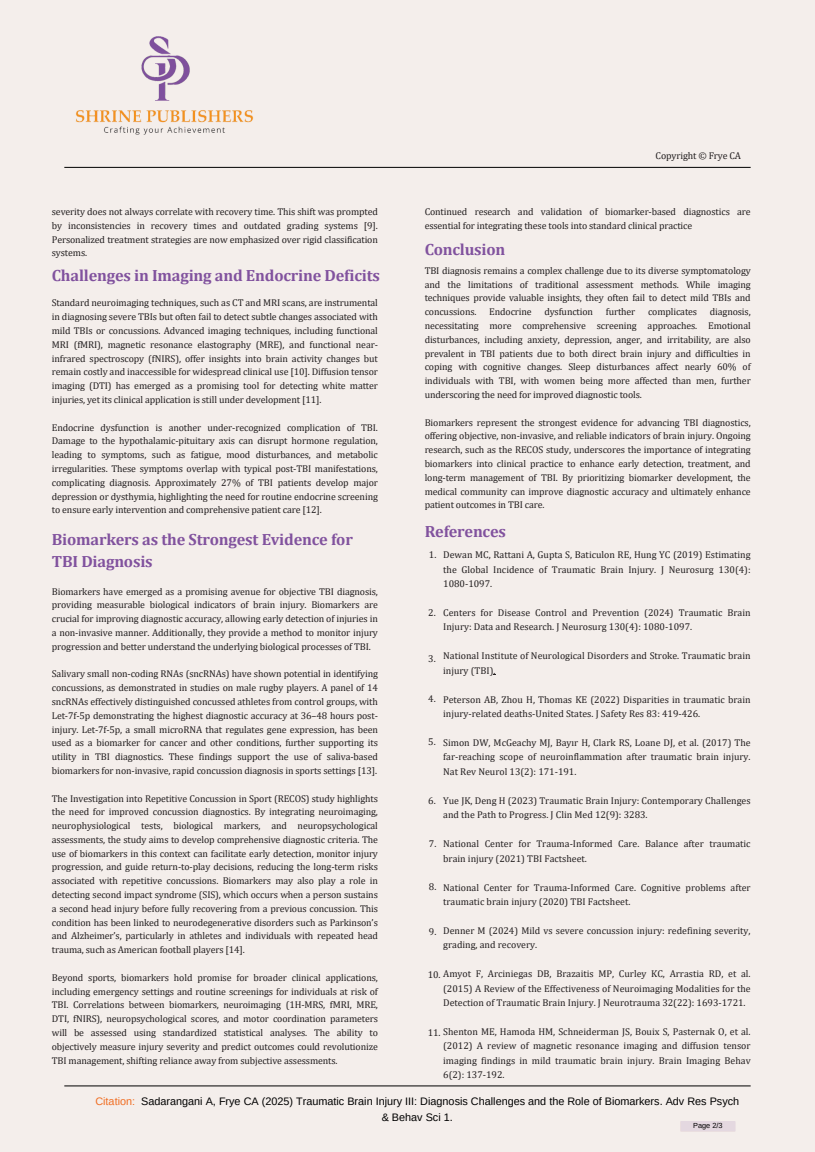
<style>
.page{position:relative;width:815px;height:1152px;background:#fff}
.page>*{position:absolute;margin:0;border:0;box-sizing:border-box;transform-origin:0 0}
.t1{font:700 16.28px/22.3px "Cambria";letter-spacing:-.01em;color:#81529e}
.t2{font:10.85px "Arimo";color:#000}
.t3{font:9.89px/13.8px "Cambria";color:#231f20;text-align:justify}
.t4{font:7.35px "Arimo";color:#000}
.s1{color:#f06d22}
</style>
<div class="page">
<div style="left:0;top:0;width:814px;height:1151px;background:#f4eeeb"></div>
<img style="left:75px;top:36px;width:179px;height:99px">
<hr style="left:64px;top:167px;width:686px;height:1px;background:#000">
<hr style="left:64px;top:1085px;width:686px;height:1px;background:#000">
<svg style="left:680px;top:1120px;width:55px;height:11px"></svg>
<svg style="left:680px;top:1121px;width:55px;height:9px"></svg>
<div style="left:681px;top:1121px;width:53px;height:9px;background:#e4d8e0"></div>
<h2 class="t3" style="left:52px;top:204px;width:327px">severity does not always correlate with recovery time. This shift was prompted by inconsistencies in recovery times and outdated grading systems [9].<br>Personalized treatment strategies are now emphasized over rigid classification systems.</h2>
<h1 class="t1" style="left:52px;top:263px;width:329px">Challenges in Imaging and Endocrine Deficits</h1>
<h1 class="t3" style="left:52px;top:296px;width:327px">Standard neuroimaging techniques, such as CT and MRI scans, are instrumental in diagnosing severe TBIs but often fail to detect subtle changes associated with mild TBIs or concussions. Advanced imaging techniques, including functional MRI (fMRI), magnetic resonance elastography (MRE), and functional near&shy;infrared spectroscopy (fNIRS), offer insights into brain activity changes but remain costly and inaccessible for widespread clinical use [10]. Diffusion tensor imaging (DTI) has emerged as a promising tool for detecting white matter injuries, yet its clinical application is still under development [11].</h1>
<h2 class="t3" style="left:52px;top:420px;width:327px">Endocrine dysfunction is another under-recognized complication of TBI.<br>Damage to the hypothalamic-pituitary axis can disrupt hormone regulation, leading to symptoms, such as fatigue, mood disturbances, and metabolic irregularities. These symptoms overlap with typical post-TBI manifestations, complicating diagnosis. Approximately 27% of TBI patients develop major depression or dysthymia, highlighting the need for routine endocrine screening to ensure early intervention and comprehensive patient care [12].</h2>
<h2 class="t1" style="left:52px;top:527px;width:302px">Biomarkers as the Strongest Evidence for<br>TBI Diagnosis</h2>
<h2 class="t3" style="left:52px;top:584px;width:327px">Biomarkers have emerged as a promising avenue for objective TBI diagnosis, providing measurable biological indicators of brain injury. Biomarkers are crucial for improving diagnostic accuracy, allowing early detection of injuries in a non-invasive manner. Additionally, they provide a method to monitor injury progression and better understand the underlying biological processes of TBI.</h2>
<h2 class="t3" style="left:52px;top:666px;width:327px">Salivary small non-coding RNAs (sncRNAs) have shown potential in identifying concussions, as demonstrated in studies on male rugby players. A panel of 14 sncRNAs effectively distinguished concussed athletes from control groups, with Let-7f-5p demonstrating the highest diagnostic accuracy at 36–48 hours post&shy;injury. Let-7f-5p, a small microRNA that regulates gene expression, has been used as a biomarker for cancer and other conditions, further supporting its utility in TBI diagnostics. These findings support the use of saliva-based biomarkers for non-invasive, rapid concussion diagnosis in sports settings [13].</h2>
<h2 class="t3" style="left:52px;top:790px;width:327px">The Investigation into Repetitive Concussion in Sport (RECOS) study highlights the need for improved concussion diagnostics. By integrating neuroimaging, neurophysiological tests, biological markers, and neuropsychological assessments, the study aims to develop comprehensive diagnostic criteria. The use of biomarkers in this context can facilitate early detection, monitor injury progression, and guide return-to-play decisions, reducing the long-term risks associated with repetitive concussions. Biomarkers may also play a role in detecting second impact syndrome (SIS), which occurs when a person sustains a second head injury before fully recovering from a previous concussion. This condition has been linked to neurodegenerative disorders such as Parkinson’s and Alzheimer’s, particularly in athletes and individuals with repeated head trauma, such as American football players [14].</h2>
<h2 class="t3" style="left:52px;top:970px;width:327px">Beyond sports, biomarkers hold promise for broader clinical applications, including emergency settings and routine screenings for individuals at risk of TBI. Correlations between biomarkers, neuroimaging (1H-MRS, fMRI, MRE, DTI, fNIRS), neuropsychological scores, and motor coordination parameters will be assessed using standardized statistical analyses. The ability to objectively measure injury severity and predict outcomes could revolutionize TBI management, shifting reliance away from subjective assessments.</h2>
<p class="t3" style="left:655px;top:148px;width:87px">Copyright © Frye CA</p>
<h2 class="t3" style="left:424px;top:204px;width:327px">Continued research and validation of biomarker-based diagnostics are essential for integrating these tools into standard clinical practice</h2>
<h2 class="t1" style="left:424px;top:238px;width:82px">Conclusion</h2>
<h2 class="t3" style="left:424px;top:263px;width:327px">TBI diagnosis remains a complex challenge due to its diverse symptomatology and the limitations of traditional assessment methods. While imaging techniques provide valuable insights, they often fail to detect mild TBIs and concussions.</h2>
<h2 class="t3" style="left:489px;top:304px;width:44px">Endocrine</h2>
<h2 class="t3" style="left:544px;top:304px;width:50px">dysfunction</h2>
<h2 class="t3" style="left:605px;top:304px;width:31px">further</h2>
<h2 class="t3" style="left:648px;top:304px;width:51px">complicates</h2>
<h2 class="t3" style="left:424px;top:304px;width:327px;text-indent:285px">diagnosis, necessitating more comprehensive screening approaches. Emotional disturbances, including anxiety, depression, anger, and irritability, are also prevalent in TBI patients due to both direct brain injury and difficulties in coping with cognitive changes. Sleep disturbances affect nearly 60% of individuals with TBI, with women being more affected than men, further underscoring the need for improved diagnostic tools.</h2>
<h2 class="t3" style="left:424px;top:415px;width:327px">Biomarkers represent the strongest evidence for advancing TBI diagnostics, offering objective, non-invasive, and reliable indicators of brain injury. Ongoing research, such as the RECOS study, underscores the importance of integrating biomarkers into clinical practice to enhance early detection, treatment, and long-term management of TBI. By prioritizing biomarker development, the medical community can improve diagnostic accuracy and ultimately enhance patient outcomes in TBI care.</h2>
<h2 class="t1" style="left:424px;top:520px;width:83px">References</h2>
<h2 class="t3" style="left:443px;top:547px;width:309px;line-height:14.4px">Dewan MC, Rattani A, Gupta S, Baticulon RE, Hung YC (2019) Estimating the Global Incidence of Traumatic Brain Injury. J Neurosurg 130(4):<br>1080-1097.</h2>
<h1 class="t3" style="left:443px;top:605px;width:309px;line-height:14.4px">Centers for Disease Control and Prevention (2024) Traumatic Brain<br>Injury: Data and Research. J Neurosurg 130(4): 1080-1097.</h1>
<h2 class="t3" style="left:443px;top:648px;width:309px;line-height:14.4px">National Institute of Neurological Disorders and Stroke. Traumatic brain injury (TBI).</h2>
<h1 class="t3" style="left:443px;top:691px;width:309px;line-height:14.4px">Peterson AB, Zhou H, Thomas KE (2022) Disparities in traumatic brain injury-related deaths-United States. J Safety Res 83: 419-426.</h1>
<h2 class="t3" style="left:443px;top:735px;width:309px;line-height:14.4px">Simon DW, McGeachy MJ, Bayır H, Clark RS, Loane DJ, et al. (2017) The far-reaching scope of neuroinflammation after traumatic brain injury.<br>Nat Rev Neurol 13(2): 171-191.</h2>
<h2 class="t3" style="left:443px;top:792px;width:309px;line-height:14.4px">Yue JK, Deng H (2023) Traumatic Brain Injury: Contemporary Challenges and the Path to Progress. J Clin Med 12(9): 3283.</h2>
<h2 class="t3" style="left:443px;top:836px;width:309px;line-height:14.4px">National Center for Trauma-Informed Care. Balance after traumatic brain injury (2021) TBI Factsheet.</h2>
<h2 class="t3" style="left:443px;top:879px;width:309px;line-height:14.4px">National Center for Trauma-Informed Care. Cognitive problems after traumatic brain injury (2020) TBI Factsheet.</h2>
<h2 class="t3" style="left:443px;top:922px;width:309px;line-height:14.4px">Denner M (2024) Mild vs severe concussion injury: redefining severity, grading, and recovery.</h2>
<h2 class="t3" style="left:443px;top:966px;width:309px;line-height:14.4px;text-indent:-16px">10. Amyot F, Arciniegas DB, Brazaitis MP, Curley KC, Arrastia RD, et al. (2015) A Review of the Effectiveness of Neuroimaging Modalities for the Detection of Traumatic Brain Injury. J Neurotrauma 32(22): 1693-1721.</h2>
<h2 class="t3" style="left:443px;top:1023px;width:309px;line-height:14.4px">Shenton ME, Hamoda HM, Schneiderman JS, Bouix S, Pasternak O, et al. (2012) A review of magnetic resonance imaging and diffusion tensor imaging findings in mild traumatic brain injury. Brain Imaging Behav 6(2): 137-192.</h2>
<h2 class="t3" style="left:429px;top:547px;width:9px">1.</h2>
<h2 class="t3" style="left:428px;top:605px;width:9px">2.</h2>
<h2 class="t3" style="left:428px;top:650px;width:9px">3.</h2>
<h2 class="t3" style="left:428px;top:691px;width:9px">4.</h2>
<h2 class="t3" style="left:428px;top:734px;width:9px">5.</h2>
<h2 class="t3" style="left:428px;top:793px;width:9px">6.</h2>
<h2 class="t3" style="left:429px;top:835px;width:9px">7.</h2>
<h2 class="t3" style="left:429px;top:879px;width:9px">8.</h2>
<h2 class="t3" style="left:429px;top:924px;width:9px">9.</h2>
<p class="t3" style="left:427px;top:1025px;width:14px">11.</p>
<p class="t2" style="left:95px;top:1095px;width:645px"><span class="s1">Citation:</span> Sadarangani A, Frye CA (2025) Traumatic Brain Injury III: Diagnosis Challenges and the Role of Biomarkers. Adv Res Psych</p>
<h2 class="t2" style="left:381px;top:1110px;width:73px">&amp; Behav Sci 1.</h2>
<h2 class="t4" style="left:693px;top:1121px;width:31px">Page 2/3</h2>
</div>
